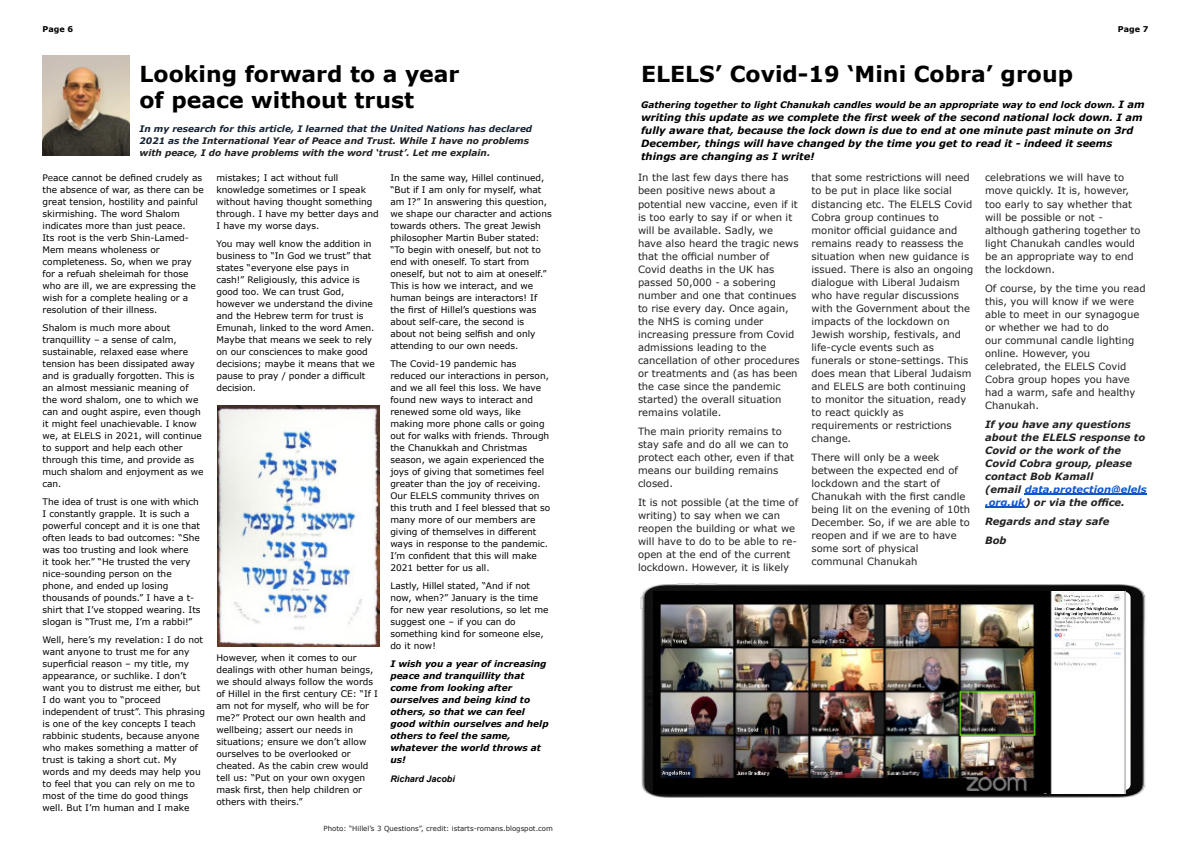
<style>
.page{position:relative;width:1191px;height:842px;background:#fff}
.page>*{position:absolute;margin:0;border:0;box-sizing:border-box;transform-origin:0 0}
.t1{font:700 22px/26px "Verdana";color:#000}
.t2{font:10px/13px "Verdana";color:#222}
.t3{font:italic 700 10px/13px "Verdana";color:#000003}
.t4{font:italic 700 10px/13px "Verdana";color:#222}
.t5{font:9px/12px "Verdana";color:#000}
.t6{font:italic 700 9px/12px "Verdana";color:#000}
.t7{font:italic 700 9px/12px "Verdana";color:#202124}
.t8{font:italic 700 9px "Arial";color:#000}
.t9{font:700 8px "Verdana";color:#000}
.t10{font:7px "Verdana";color:#231f20}
.s1{color:#152234}
.s2{color:#202124}
.s3{font-size:10px;color:#000003}
.s4{color:#15c}
</style>
<div class="page">
<img style="left:640px;top:583px;width:506px;height:215px">
<img style="left:654px;top:592px;width:471px;height:202px">
<img style="left:43px;top:56px;width:86px;height:100px">
<hr style="left:1024px;top:493px;width:122px;height:1px;background:#15c">
<hr style="left:985px;top:506px;width:40px;height:1px;background:#15c">
<img style="left:218px;top:406px;width:161px;height:240px">
<p class="t9" style="left:43px;top:26px;width:32px">Page 6</p>
<p class="t9" style="left:1118px;top:26px;width:32px">Page 7</p>
<h1 class="t1" style="left:139px;top:63px;width:321px">Looking forward to a year of peace without trust</h1>
<p class="t7" style="left:139px;top:123px;width:394px"><span class="s1">In my research for this article, I learned that the United Nations has declared<br>2021 as the</span> International Year of Peace and Trust. While I have no problems with peace, I do have problems with the word ‘trust’. Let me explain.</p>
<p class="t5" style="left:43px;top:172px;width:163px">P<span class="s2">e</span>ace cannot be defined crudely as the absence of war, as there can be great tension, hostility and painful skirmishing. The word Shalom indicates more than just peace.<br>Its root is the verb Shin-Lamed-<br>Mem means wholeness or completeness. So, when we pray for a refuah sheleimah for those who are ill, we are expressing the wish for a complete healing or a resolution of their illness.</p>
<p class="t5" style="left:43px;top:322px;width:162px">Shalom is much more about tranquillity – a sense of calm, sustainable, relaxed ease where tension has been dissipated away and is gradually forgotten. This is an almost messianic meaning of the word shalom, one to which we can and ought aspire, even though it might feel unachievable. I know we, at ELELS in 2021, will continue to support and help each other through this time, and provide as much shalom and enjoyment as we can.</p>
<p class="t5" style="left:43px;top:496px;width:159px">The idea of trust is one with which<br>I constantly grapple. It is such a powerful concept and it is one that often leads to bad outcomes: “She was too trusting and look where<br>it took her.” “He trusted the very nice-sounding person on the phone, and ended up losing thousands of pounds.” I have a t&shy;shirt that I’ve stopped wearing. Its slogan is “Trust me, I’m a rabbi!”</p>
<p class="t5" style="left:43px;top:634px;width:164px">Well, here’s my revelation: I do not want anyone to trust me for any superficial reason – my title, my appearance, or suchlike. I don’t want you to distrust me either, but<br>I do want you to “proceed independent of trust”. This phrasing is one of the key concepts I teach rabbinic students, because anyone who makes something a matter of trust is taking a short cut. My words and my deeds may help you to feel that you can rely on me to most of the time do good things well. But I’m human and I make</p>
<p class="t5" style="left:216px;top:172px;width:164px">mistakes; I act without full knowledge sometimes or I speak without having thought something through. I have my better days and<br>I have my worse days.</p>
<p class="t5" style="left:216px;top:238px;width:160px">You may well know the addition in business to “In God we trust” that states “everyone else pays in cash!” Religiously, this advice is good too. We can trust God, however we understand the divine and the Hebrew term for trust is<br>Emunah, linked to the word Amen.<br>Maybe that means we seek to rely on our consciences to make good decisions; maybe it means that we pause to pray / ponder a difficult decision.</p>
<p class="t5" style="left:216px;top:652px;width:163px">However, when it comes to our dealings with other human beings, we should always follow the words of Hillel in the first century CE: “If I am not for myself, who will be for me?” Protect our own health and wellbeing; assert our needs in situations; ensure we don’t allow ourselves to be overlooked or cheated. As the cabin crew would tell us: “Put on your own oxygen mask first, then help children or others with theirs.”</p>
<p class="t5" style="left:390px;top:172px;width:163px">In the same way, Hillel continued, “But if I am only for myself, what am I?” In answering this question, we shape our character and actions towards others. The great Jewish philosopher Martin Buber stated: “To begin with oneself, but not to end with oneself. To start from oneself, but not to aim at oneself.”<br>This is how we interact, and we human beings are interactors! If the first of Hillel’s questions was about self-care, the second is about not being selfish and only attending to our own needs.</p>
<p class="t5" style="left:390px;top:358px;width:161px">The Covid-19 pandemic has reduced our interactions in person, and we all feel this loss. We have found new ways to interact and renewed some old ways, like making more phone calls or going out for walks with friends. Through the Chanukkah and Christmas season, we again experienced the joys of giving that sometimes feel greater than the joy of receiving.<br>Our ELELS community thrives on this truth and I feel blessed that so many more of our members are giving of themselves in different ways in response to the pandemic.<br>I’m confident that this will make<br>2021 better for us all.</p>
<p class="t5" style="left:390px;top:580px;width:160px">Lastly, Hillel stated, “And if not now, when?” January is the time for new year resolutions, so let me suggest one – if you can do something kind for someone else, do it now!</p>
<p class="t6" style="left:390px;top:658px;width:160px">I wish you a year of increasing peace and tranquillity that come from looking after ourselves and being kind to others, so that we can feel good within ourselves and help others to feel the same, whatever the world throws at us!</p>
<p class="t8" style="left:390px;top:775px;width:66px">Richard Jacobi</p>
<p class="t10" style="left:323px;top:825px;width:231px">Photo: “Hillel’s 3 Questions”, credit: istarts-romans.blogspot.com</p>
<h1 class="t1" style="left:641px;top:63px;width:433px">ELELS’ Covid-19 ‘Mini Cobra’ group</h1>
<p class="t6" style="left:641px;top:100px;width:505px">Gathering together to light Chanukah candles would be an appropriate way to end lock down. <span class="s3">I am</span></p>
<p class="t3" style="left:641px;top:112px;width:503px">writing this update as we complete the first week of the second national lock down. I am fully aware that, because the lock down is due to end at one minute past minute on 3rd December, things will have changed by the time you get to read it - indeed it seems things are changing as I write!</p>
<p class="t2" style="left:638px;top:172px;width:163px">In the last few days there has been positive news about a potential new vaccine, even if it is too early to say if or when it will be available. Sadly, we<br>have also heard the tragic news that the official number of<br>Covid deaths in the UK has passed 50,000 - a sobering number and one that continues to rise every day. Once again, the NHS is coming under increasing pressure from Covid admissions leading to the cancellation of other procedures or treatments and (as has been the case since the pandemic started) the overall situation remains volatile.</p>
<p class="t2" style="left:638px;top:425px;width:158px">The main priority remains to stay safe and do all we can to protect each other, even if that means our building remains closed.</p>
<p class="t2" style="left:638px;top:496px;width:162px">It is not possible (at the time of writing) to say when we can reopen the building or what we will have to do to be able to re&shy;open at the end of the current lockdown. However, it is likely</p>
<p class="t2" style="left:811px;top:172px;width:163px">that some restrictions will need to be put in place like social distancing etc. The ELELS Covid<br>Cobra group continues to monitor official guidance and remains ready to reassess the situation when new guidance is issued. There is also an ongoing dialogue with Liberal Judaism who have regular discussions with the Government about the impacts of the lockdown on<br>Jewish worship, festivals, and life-cycle events such as funerals or stone-settings. This does mean that Liberal Judaism and ELELS are both continuing to monitor the situation, ready to react quickly as<br>requirements or restrictions change.</p>
<p class="t2" style="left:811px;top:451px;width:160px">There will only be a week between the expected end of lockdown and the start of<br>Chanukah with the first candle being lit on the evening of 10th<br>December. So, if we are able to reopen and if we are to have some sort of physical communal Chanukah</p>
<p class="t2" style="left:985px;top:172px;width:157px">celebrations we will have to move quickly. It is, however, too early to say whether that will be possible or not - although gathering together to light Chanukah candles would be an appropriate way to end the lockdown.</p>
<p class="t2" style="left:985px;top:282px;width:162px">Of course, by the time you read this, you will know if we were able to meet in our synagogue or whether we had to do<br>our communal candle lighting online. However, you celebrated, the ELELS Covid<br>Cobra group hopes you have had a warm, safe and healthy<br>Chanukah.</p>
<p class="t4" style="left:985px;top:418px;width:163px">If you have any questions about the ELELS response to<br>Covid or the work of the<br>Covid Cobra group, please contact Bob Kamall<br>(email <span class="s4">data.protection@elels .org.uk</span>) or via the office.</p>
<p class="t4" style="left:985px;top:512px;width:126px;line-height:19px">Regards and stay safe<br>Bob</p>
</div>
